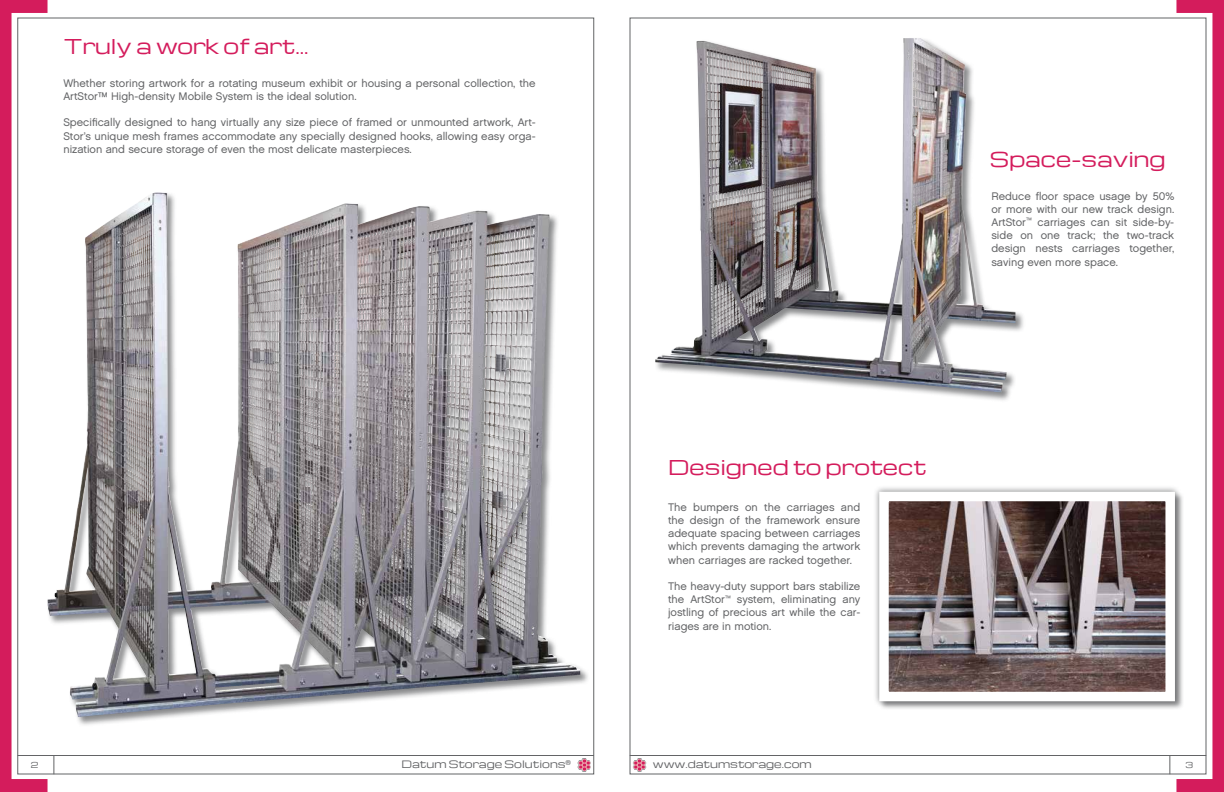
<style>
.page{position:relative;width:1224px;height:792px;background:#fff}
.page>*{position:absolute;margin:0;border:0;box-sizing:border-box;transform-origin:0 0}
.t1{font:20px "Michroma";color:#d41c5c}
.t2{font:11px/13.2px "Chalet London Nineteen Sixty";color:#636466;text-align:justify}
.t3{font:10px "Michroma";color:#636466}
.t4{font:8px "Michroma";color:#636466}
</style>
<div class="page">
<svg style="left:0;top:0;width:48px;height:792px"></svg>
<svg style="left:577px;top:759px;width:5px;height:4px"></svg>
<hr style="left:18px;top:755px;width:576px;height:1px;background:#636466">
<svg style="left:54px;top:756px;width:1px;height:18px"></svg>
<svg style="left:633px;top:758px;width:5px;height:5px"></svg>
<hr style="left:630px;top:755px;width:576px;height:1px;background:#636466">
<svg style="left:1170px;top:0;width:54px;height:792px"></svg>
<div style="left:47px;top:192px;width:543px;height:535px;background:#636466;opacity:.75"></div>
<img style="left:105px;top:192px;width:54px;height:32px">
<div style="left:655px;top:37px;width:370px;height:365px;background:#636466;opacity:.75"></div>
<img style="left:655px;top:38px;width:360px;height:354px">
<div style="left:878px;top:491px;width:306px;height:220px;background:#636466;opacity:.75"></div>
<div style="left:873px;top:486px;width:308px;height:221px;background:#636466;opacity:.75"></div>
<img style="left:890px;top:503px;width:274px;height:187px">
<div style="left:879px;top:492px;width:296px;height:209px;border:10px solid #fff"></div>
<h1 class="t1" style="left:63px;top:35px;width:247px">Truly a work of art...</h1>
<p class="t2" style="left:63px;top:76px;width:474px">Whether storing artwork for a rotating museum exhibit or housing a personal collection, the<br>ArtStor™ High-density Mobile System is the ideal solution.</p>
<p class="t2" style="left:63px;top:116px;width:474px">Specifically designed to hang virtually any size piece of framed or unmounted artwork, Art-Stor’s unique mesh frames accommodate any specially designed hooks, allowing easy orga&shy;nization and secure storage of even the most delicate masterpieces.</p>
<h1 class="t1" style="left:990px;top:148px;width:177px">Space-saving</h1>
<p class="t2" style="left:991px;top:189px;width:184px">Reduce floor space usage by 50% or more with our new track design.<br>ArtStor<sup>™</sup> carriages can sit side-by&shy;side on one track; the two-track design nests carriages together, saving even more space.</p>
<h1 class="t1" style="left:668px;top:457px;width:260px">Designed to protect</h1>
<p class="t2" style="left:668px;top:500px;width:194px">The bumpers on the carriages and the design of the framework ensure adequate spacing between carriages which prevents damaging the artwork when carriages are racked together.</p>
<p class="t2" style="left:668px;top:579px;width:194px">The heavy-duty support bars stabilize the ArtStor<sup>™</sup> system, eliminating any jostling of precious art while the car&shy;riages are in motion.</p>
<p class="t4" style="left:31px;top:760px;width:9px">2</p>
<p class="t3" style="left:401px;top:759px;width:171px">Datum Storage Solutions<sup>®</sup></p>
<p class="t3" style="left:653px;top:759px;width:161px">www.datumstorage.com</p>
<p class="t4" style="left:1185px;top:760px;width:9px">3</p>
</div>
